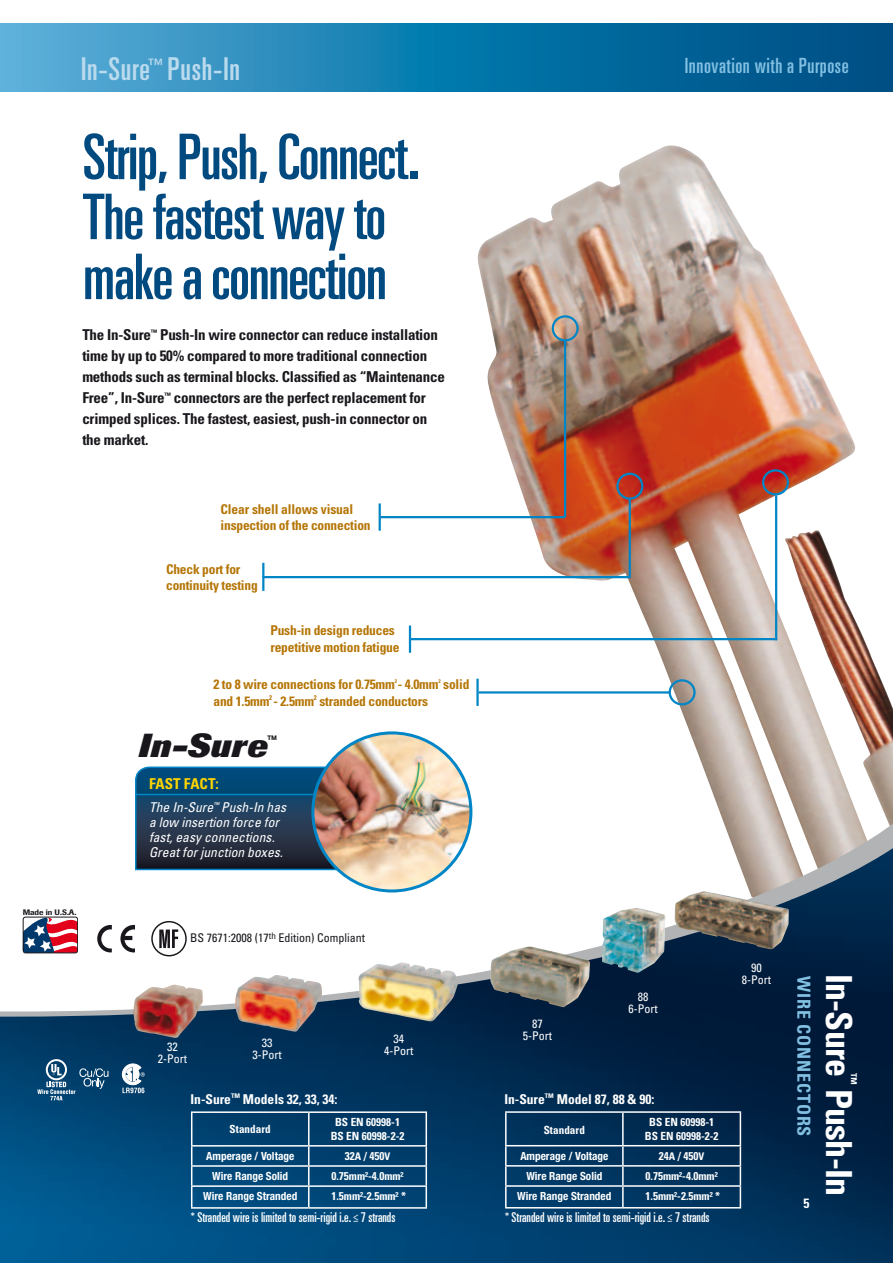
<style>
.page{position:relative;width:893px;height:1263px;background:#fff}
.page>*{position:absolute;margin:0;border:0;box-sizing:border-box;transform-origin:0 0}
.t1{font:ultra-condensed 63px/60px "Univers LT Std";letter-spacing:-.02em;color:#004a80}
.t2{font:700 condensed 36px "Univers LT Std";letter-spacing:-.02em;color:#fff}
.t3{font:italic 800 33px "Imago";letter-spacing:.015em;color:#1a171c}
.t4{font:ultra-condensed 31.5px "Univers LT Std";letter-spacing:.025em;color:#badaee}
.t5{font:ultra-condensed 21px "Univers LT Std";letter-spacing:.025em;color:#82c0e2}
.t6{font:700 condensed 18px "Univers LT Std";color:#82c0e2}
.t7{font:700 condensed 15px/21px "Univers LT Std";letter-spacing:-.015em;color:#1a171c}
.t8{font:700 condensed 15px "Univers LT Std";color:#ffd500}
.t9{font:700 condensed 13.5px/16.5px "Univers LT Std";letter-spacing:-.015em;color:#b57607}
.t10{font:ultra-condensed 13.5px "Univers LT Std";color:#fff}
.t11{font:italic condensed 13.5px/15px "Univers LT Std";letter-spacing:.005em;color:#fff}
.t12{font:700 condensed 13.5px "Univers LT Std";color:#fff}
.t13{font:italic 800 13.5px "Imago";color:#1a171c}
.t14{font:condensed 12px/12px "Univers LT Std";color:#fff;text-align:center}
.t15{font:condensed 12px "Univers LT Std";color:#1a171c}
.t16{font:700 condensed 11.25px/13.5px "Univers LT Std";color:#fff;text-align:center}
.t17{font:700 condensed 11.25px "Helvetica Neue LT Std";color:#fff}
.t18{font:500 7.8px "Imago";color:#1a171c}
.t19{font:700 condensed 5.25px "Univers LT Std";color:#b57607}
.s1{font-size:10.5px}
</style>
<div class="page">
<img style="left:476px;top:145px;width:417px;height:584px">
<hr style="left:380px;top:516px;width:185px;height:2px;background:#0086c6">
<hr style="left:564px;top:340px;width:2px;height:177px;background:#0086c6">
<div style="left:552px;top:315px;width:27px;height:26px;border:2px solid #0086c6;border-radius:50%"></div>
<hr style="left:379px;top:503px;width:2px;height:28px;background:#0086c6">
<hr style="left:775px;top:495px;width:2px;height:145px;background:#0086c6">
<hr style="left:409px;top:638px;width:368px;height:2px;background:#0086c6">
<div style="left:762px;top:469px;width:27px;height:26px;border:2px solid #0086c6;border-radius:50%"></div>
<hr style="left:409px;top:625px;width:2px;height:28px;background:#0086c6">
<hr style="left:479px;top:691px;width:191px;height:2px;background:#0086c6">
<div style="left:669px;top:679px;width:27px;height:26px;border:2px solid #0086c6;border-radius:50%"></div>
<hr style="left:476px;top:679px;width:3px;height:27px;background:#0086c6">
<svg style="left:22px;top:729px;width:871px;height:278px"></svg>
<img style="left:790px;top:848px;width:103px;height:51px">
<img style="left:615px;top:899px;width:278px;height:54px">
<img style="left:247px;top:953px;width:646px;height:54px">
<img style="left:0;top:1007px;width:893px;height:256px">
<svg style="left:0;top:24px;width:893px;height:67px;background:#1a7bad"></svg>
<svg style="left:134px;top:766px;width:205px;height:105px;background:#1c415f"></svg>
<hr style="left:136px;top:794px;width:223px;height:1px;background:#0086c6">
<img style="left:313px;top:733px;width:158px;height:158px;border-radius:79px">
<div style="left:311px;top:731px;width:161px;height:161px;border:3px solid #0086c6;border-radius:50%"></div>
<img style="left:133px;top:985px;width:70px;height:53px">
<img style="left:235px;top:975px;width:87px;height:57px">
<img style="left:358px;top:962px;width:100px;height:60px">
<svg style="left:122px;top:1064px;width:23px;height:29px"></svg>
<svg style="left:37px;top:1059px;width:71px;height:41px;background:#2c5f85"></svg>
<svg style="left:23px;top:914px;width:55px;height:39px"></svg>
<div style="left:23px;top:917px;width:55px;height:36px;border:1px solid #1a171c;border-radius:2px"></div>
<hr style="left:191px;top:1111px;width:118px;height:2px;background:#fff">
<hr style="left:191px;top:1113px;width:1px;height:32px;background:#fff">
<hr style="left:309px;top:1111px;width:118px;height:2px;background:#fff">
<hr style="left:308px;top:1113px;width:2px;height:32px;background:#fff">
<hr style="left:426px;top:1113px;width:1px;height:32px;background:#fff">
<hr style="left:191px;top:1145px;width:118px;height:1px;background:#fff">
<hr style="left:309px;top:1145px;width:118px;height:1px;background:#fff">
<hr style="left:191px;top:1165px;width:118px;height:2px;background:#fff">
<hr style="left:309px;top:1165px;width:118px;height:2px;background:#fff">
<svg style="left:308px;top:1146px;width:2px;height:39px"></svg>
<hr style="left:191px;top:1185px;width:118px;height:2px;background:#fff">
<svg style="left:191px;top:1146px;width:1px;height:61px"></svg>
<hr style="left:309px;top:1185px;width:118px;height:2px;background:#fff">
<hr style="left:308px;top:1187px;width:2px;height:20px;background:#fff">
<svg style="left:426px;top:1146px;width:1px;height:61px"></svg>
<hr style="left:191px;top:1207px;width:118px;height:2px;background:#fff">
<hr style="left:309px;top:1207px;width:118px;height:2px;background:#fff">
<img style="left:490px;top:946px;width:100px;height:61px">
<img style="left:602px;top:908px;width:63px;height:65px">
<img style="left:675px;top:891px;width:114px;height:58px">
<svg style="left:97px;top:925px;width:15px;height:27px"></svg>
<svg style="left:120px;top:925px;width:15px;height:27px"></svg>
<hr style="left:505px;top:1111px;width:118px;height:2px;background:#fff">
<hr style="left:505px;top:1113px;width:2px;height:32px;background:#fff">
<hr style="left:623px;top:1111px;width:118px;height:2px;background:#fff">
<hr style="left:622px;top:1113px;width:2px;height:32px;background:#fff">
<hr style="left:740px;top:1113px;width:1px;height:32px;background:#fff">
<hr style="left:505px;top:1145px;width:118px;height:1px;background:#fff">
<hr style="left:623px;top:1145px;width:118px;height:1px;background:#fff">
<hr style="left:505px;top:1165px;width:118px;height:1px;background:#fff">
<svg style="left:505px;top:1146px;width:2px;height:39px"></svg>
<hr style="left:623px;top:1165px;width:118px;height:1px;background:#fff">
<svg style="left:622px;top:1146px;width:2px;height:39px"></svg>
<hr style="left:505px;top:1185px;width:118px;height:2px;background:#fff">
<hr style="left:505px;top:1187px;width:2px;height:20px;background:#fff">
<hr style="left:623px;top:1185px;width:118px;height:2px;background:#fff">
<hr style="left:622px;top:1187px;width:2px;height:20px;background:#fff">
<svg style="left:740px;top:1146px;width:1px;height:61px"></svg>
<hr style="left:505px;top:1207px;width:118px;height:1px;background:#fff">
<hr style="left:623px;top:1207px;width:118px;height:1px;background:#fff">
<hr style="left:629px;top:498px;width:2px;height:78px;background:#0086c6">
<hr style="left:262px;top:576px;width:369px;height:2px;background:#0086c6">
<div style="left:616px;top:473px;width:27px;height:27px;border:2px solid #0086c6;border-radius:50%"></div>
<hr style="left:262px;top:563px;width:2px;height:28px;background:#0086c6">
<div style="left:151px;top:921px;width:36px;height:35px;border:1px solid #1a171c;border-radius:50%"></div>
<svg style="left:159px;top:929px;width:19px;height:19px"></svg>
<h3 class="t4" style="left:81px;top:51px;width:160px">In-Sure<sup>™</sup> Push-In</h3>
<h1 class="t1" style="left:83px;top:126px;width:339px">Strip, Push, Connect.<br>The fastest way to make a connection</h1>
<p class="t7" style="left:82px;top:324px;width:364px">The In-Sure<sup>™</sup> Push-In wire connector can reduce installation time by up to 50% compared to more traditional connection methods such as terminal blocks. Classified as “Maintenance Free”, In-Sure<sup>™</sup> connectors are the perfect replacement for crimped splices. The fastest, easiest, push-in connector on the market.</p>
<p class="t9" style="left:221px;top:500px;width:152px">Clear shell allows visual inspection of the connection</p>
<p class="t9" style="left:166px;top:561px;width:93px">Check port for continuity testing</p>
<p class="t9" style="left:270px;top:622px;width:131px">Push-in design reduces repetitive motion fatigue</p>
<p class="t9" style="left:214px;top:676px;width:257px">2 to 8 wire connections for 0.75mm - 4.0mm solid</p>
<p class="t19" style="left:395px;top:678px;width:4px">2</p>
<p class="t19" style="left:438px;top:678px;width:4px">2</p>
<p class="t9" style="left:214px;top:693px;width:216px">and 1.5mm<sup>2</sup> - 2.5mm<sup>2</sup> stranded conductors</p>
<h3 class="t3" style="left:138px;top:727px;width:131px">In-Sure</h3>
<p class="t13" style="left:267px;top:733px;width:11px">™</p>
<p class="t18" style="left:23px;top:907px;width:55px">Made in U.S.A.</p>
<p class="t8" style="left:149px;top:775px;width:71px">FAST FACT:</p>
<p class="t11" style="left:149px;top:799px;width:139px">The In-Sure<sup>™</sup> Push-In has a low insertion force for fast, easy connections.<br>Great for junction boxes.</p>
<p class="t15" style="left:190px;top:930px;width:176px">BS 7671:2008 (17<sup>th</sup> Edition) Compliant</p>
<h3 class="t5" style="left:685px;top:53px;width:165px">Innovation with a Purpose</h3>
<p class="t14" style="left:158px;top:1041px;width:31px">32<br>2-Port</p>
<p class="t14" style="left:252px;top:1037px;width:31px">33<br>3-Port</p>
<p class="t14" style="left:384px;top:1032px;width:31px">34<br>4-Port</p>
<p class="t14" style="left:523px;top:1017px;width:31px">87<br>5-Port</p>
<p class="t14" style="left:629px;top:991px;width:31px">88<br>6-Port</p>
<p class="t12" style="left:190px;top:1091px;width:149px">In-Sure<sup>™</sup> Models 32, 33, 34:</p>
<p class="t12" style="left:504px;top:1091px;width:151px">In-Sure<sup>™</sup> Model 87, 88 &amp; 90:</p>
<p class="t16" style="left:230px;top:1122px;width:43px">Standard</p>
<p class="t16" style="left:331px;top:1115px;width:75px">BS EN 60998-1<br>BS EN 60998-2-2</p>
<p class="t17" style="left:206px;top:1149px;width:89px">Amperage / Voltage</p>
<p class="t16" style="left:345px;top:1149px;width:47px">32<span class="s1">A</span> / 450<span class="s1">V</span></p>
<p class="t17" style="left:212px;top:1169px;width:77px">Wire Range Solid</p>
<p class="t16" style="left:331px;top:1169px;width:74px">0.75mm²-4.0mm²</p>
<p class="t17" style="left:203px;top:1189px;width:96px">Wire Range Stranded</p>
<p class="t16" style="left:331px;top:1189px;width:76px">1.5mm²-2.5mm² *</p>
<p class="t10" style="left:191px;top:1209px;width:206px">* Stranded wire is limited to semi-rigid i.e. ≤ 7 strands</p>
<p class="t16" style="left:544px;top:1123px;width:43px">Standard</p>
<p class="t16" style="left:645px;top:1115px;width:75px">BS EN 60998-1<br>BS EN 60998-2-2</p>
<p class="t17" style="left:520px;top:1149px;width:89px">Amperage / Voltage</p>
<p class="t16" style="left:659px;top:1149px;width:47px">24<span class="s1">A</span> / 450<span class="s1">V</span></p>
<p class="t17" style="left:526px;top:1169px;width:77px">Wire Range Solid</p>
<p class="t16" style="left:645px;top:1169px;width:74px">0.75mm²-4.0mm²</p>
<p class="t17" style="left:517px;top:1189px;width:96px">Wire Range Stranded</p>
<p class="t16" style="left:645px;top:1189px;width:76px">1.5mm²-2.5mm² *</p>
<p class="t10" style="left:505px;top:1209px;width:206px">* Stranded wire is limited to semi-rigid i.e. ≤ 7 strands</p>
<p class="t14" style="left:742px;top:962px;width:31px">90<br>8-Port</p>
<p class="t6" style="left:815px;top:976px;width:160px;rotate:90deg">Wire Connectors</p>
<p class="t12" style="left:804px;top:1194px;width:7px">5</p>
<h2 class="t2" style="left:861px;top:973px;width:224px;rotate:90deg">In-Sure Push-In</h2>
<p class="t12" style="left:860px;top:1073px;width:13px;rotate:90deg">™</p>
</div>
